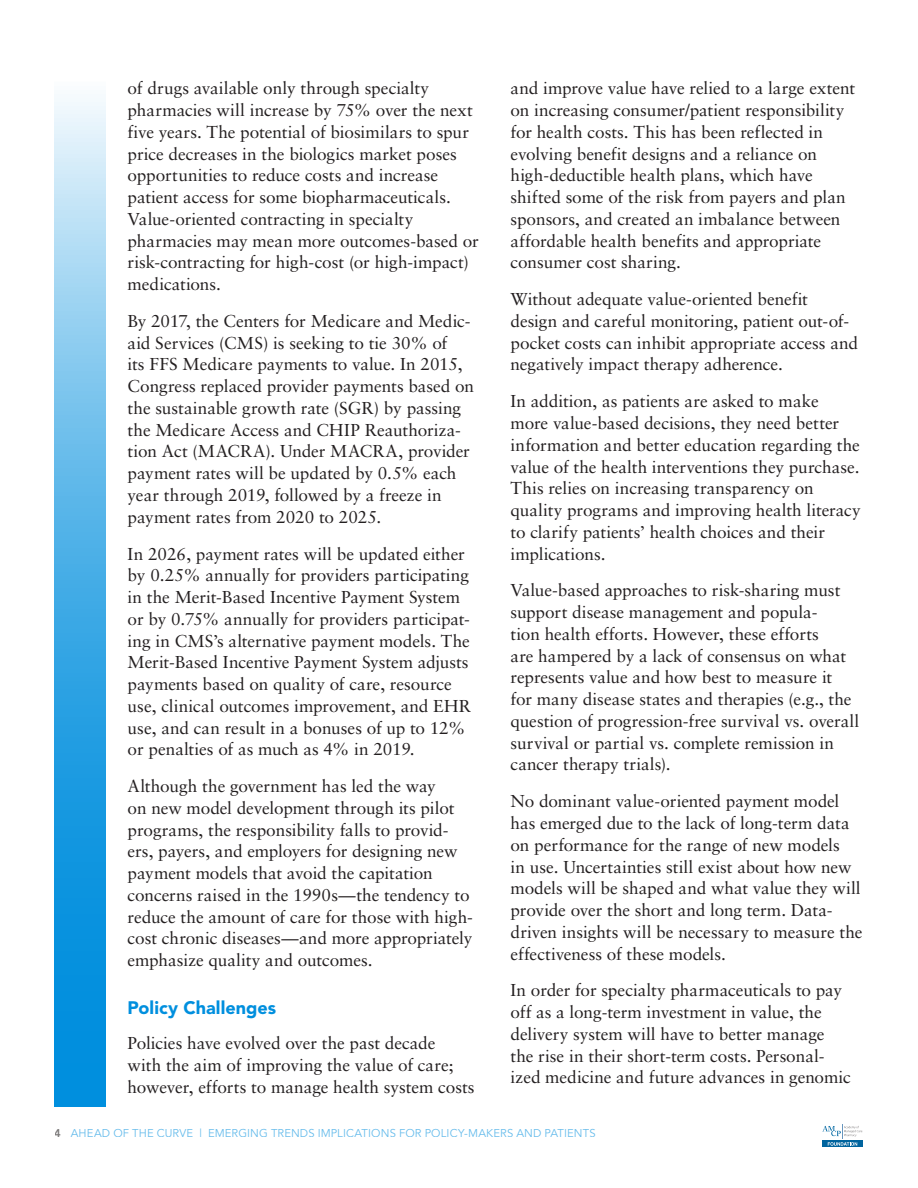
<style>
.page{position:relative;width:918px;height:1188px;background:#fff}
.page>*{position:absolute;margin:0;border:0;box-sizing:border-box;transform-origin:0 0}
.Heading_2{font:900 18px "Avenir";letter-spacing:.005em;color:#008fde}
.normal_no_para{font:17.25px/21.8px "Sabon";letter-spacing:-.005em;color:#231f20}
.t1{font:11.25px "Avenir";letter-spacing:.01em;color:#008fde}
.s1{font-weight:800;color:#231f20}
</style>
<div class="page">
<svg style="left:54px;top:98px;width:52px;height:1009px;background:#52b2e8"></svg>
<div style="left:822px;top:1141px;width:40px;height:6px;background:#00649e"></div>
<svg style="left:822px;top:1124px;width:40px;height:22px"></svg>
<p class="normal_no_para" style="left:128px;top:77px;width:353px">of drugs available only through specialty pharmacies will increase by 75% over the next five years. The potential of biosimilars to spur price decreases in the biologics market poses opportunities to reduce costs and increase patient access for some biopharmaceuticals.<br>Value-oriented contracting in specialty pharmacies may mean more outcomes-based or risk-contracting for high-cost (or high-impact) medications.</p>
<p class="normal_no_para" style="left:128px;top:310px;width:348px">By 2017, the Centers for Medicare and Medic&shy;aid Services (CMS) is seeking to tie 30% of<br>its FFS Medicare payments to value. In 2015, Congress replaced provider payments based on the sustainable growth rate (SGR) by passing the Medicare Access and CHIP Reauthoriza&shy;tion Act (MACRA). Under MACRA, provider payment rates will be updated by 0.5% each year through 2019, followed by a freeze in payment rates from 2020 to 2025.</p>
<p class="normal_no_para" style="left:128px;top:543px;width:345px">In 2026, payment rates will be updated either by 0.25% annually for providers participating in the Merit-Based Incentive Payment System or by 0.75% annually for providers participat&shy;ing in CMS’s alternative payment models. The Merit-Based Incentive Payment System adjusts payments based on quality of care, resource use, clinical outcomes improvement, and EHR use, and can result in a bonuses of up to 12% or penalties of as much as 4% in 2019.</p>
<p class="normal_no_para" style="left:128px;top:775px;width:347px">Although the government has led the way<br>on new model development through its pilot programs, the responsibility falls to provid&shy;ers, payers, and employers for designing new payment models that avoid the capitation concerns raised in the 1990s—the tendency to reduce the amount of care for those with high&shy;cost chronic diseases—and more appropriately emphasize quality and outcomes.</p>
<p class="Heading_2" style="left:128px;top:997px;width:150px">Policy Challenges</p>
<p class="normal_no_para" style="left:128px;top:1032px;width:349px">Policies have evolved over the past decade<br>with the aim of improving the value of care; however, efforts to manage health system costs</p>
<p class="normal_no_para" style="left:511px;top:77px;width:346px">and improve value have relied to a large extent on increasing consumer/patient responsibility for health costs. This has been reflected in evolving benefit designs and a reliance on high-deductible health plans, which have shifted some of the risk from payers and plan sponsors, and created an imbalance between affordable health benefits and appropriate consumer cost sharing.</p>
<p class="normal_no_para" style="left:511px;top:288px;width:349px">Without adequate value-oriented benefit design and careful monitoring, patient out-of&shy;pocket costs can inhibit appropriate access and negatively impact therapy adherence.</p>
<p class="normal_no_para" style="left:511px;top:390px;width:352px">In addition, as patients are asked to make more value-based decisions, they need better information and better education regarding the value of the health interventions they purchase.<br>This relies on increasing transparency on quality programs and improving health literacy to clarify patients’ health choices and their implications.</p>
<p class="normal_no_para" style="left:511px;top:579px;width:350px">Value-based approaches to risk-sharing must support disease management and popula-<br>tion health efforts. However, these efforts<br>are hampered by a lack of consensus on what represents value and how best to measure it<br>for many disease states and therapies (e.g., the question of progression-free survival vs. overall survival or partial vs. complete remission in cancer therapy trials).</p>
<p class="normal_no_para" style="left:511px;top:790px;width:353px">No dominant value-oriented payment model has emerged due to the lack of long-term data on performance for the range of new models<br>in use. Uncertainties still exist about how new models will be shaped and what value they will provide over the short and long term. Data&shy;driven insights will be necessary to measure the effectiveness of these models.</p>
<p class="normal_no_para" style="left:511px;top:979px;width:342px">In order for specialty pharmaceuticals to pay off as a long-term investment in value, the delivery system will have to better manage the rise in their short-term costs. Personal&shy;ized medicine and future advances in genomic</p>
<p class="t1" style="left:55px;top:1126px;width:542px"><span class="s1">4</span> AHEAD OF THE CURVE | EMERGING TRENDS IMPLICATIONS FOR POLICY-MAKERS AND PATIENTS</p>
</div>
